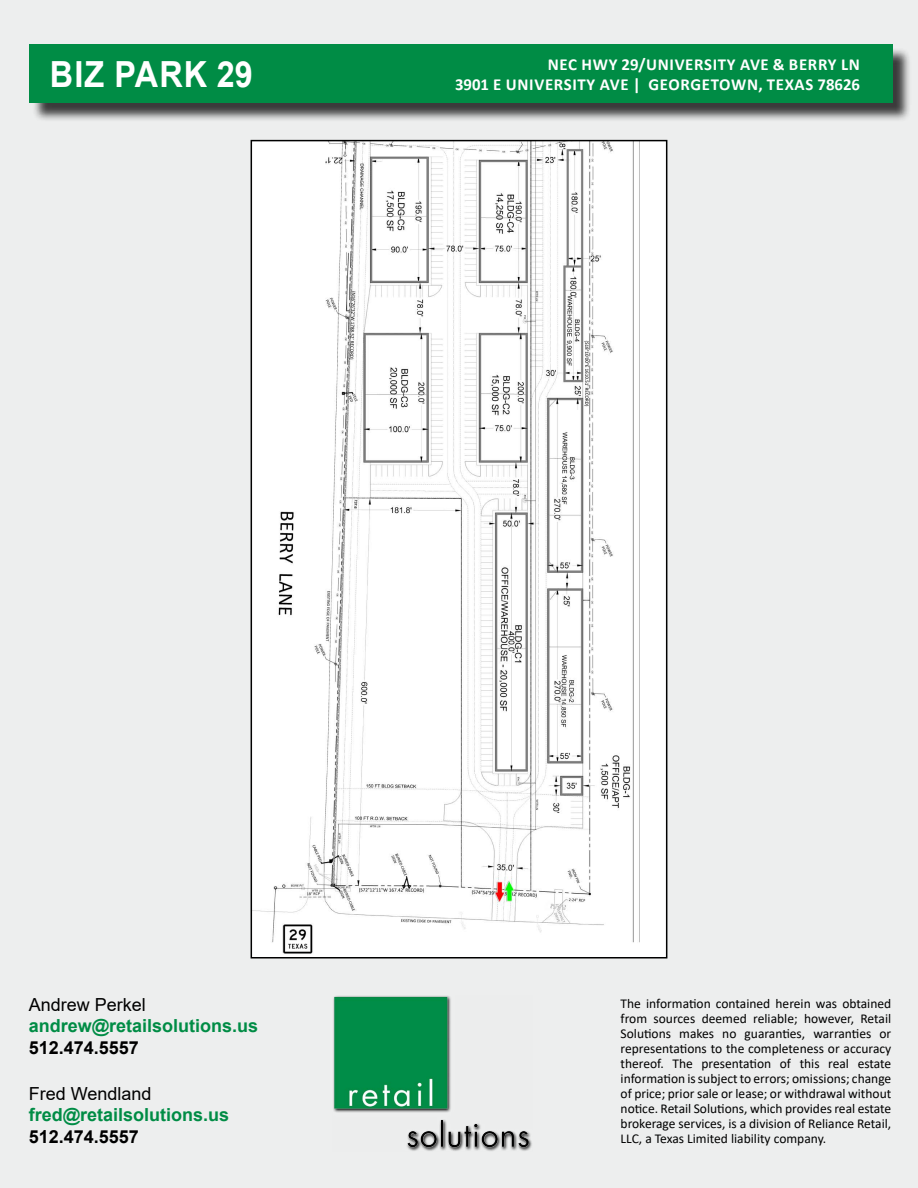
<style>
.page{position:relative;width:918px;height:1188px;background:#edeeee}
.page>*{position:absolute;margin:0;border:0;box-sizing:border-box;transform-origin:0 0}
.t1{font:700 36px "Arial";letter-spacing:.035em;color:#fff;scale:.9 1}
.t2{font:700 18px "Arial";color:#008c45}
.t3{font:18px "Arial";color:#000}
.t4{font:700 18px "Arial";color:#000}
.t5{font:700 16.8px/20.2px "Calibri";letter-spacing:.04em;color:#fff;text-align:right}
.t6{font:13.5px/15px "Calibri";color:#000;text-align:justify}
</style>
<div class="page">
<svg style="left:639px;top:143px;width:25px;height:812px;background:#f2f2f2"></svg>
<img style="left:254px;top:143px;width:385px;height:812px">
<div style="left:251px;top:140px;width:416px;height:818px;border:2px solid #000"></div>
<div style="left:32px;top:47px;width:880px;height:75px;background:#000;opacity:.75"></div>
<div style="left:30px;top:45px;width:863px;height:58px;background:#008c45"></div>
<img style="left:333px;top:996px;width:199px;height:155px">
<h1 class="t1" style="left:50px;top:49px;width:227px">BIZ PARK 29</h1>
<p class="t5" style="left:455px;top:54px;width:407px">NEC HWY 29/UNIVERSITY AVE &amp; BERRY LN<br>3901 E UNIVERSITY AVE | GEORGETOWN, TEXAS 78626</p>
<h2 class="t3" style="left:29px;top:992px;width:119px">Andrew Perkel</h2>
<h2 class="t2" style="left:29px;top:1013px;width:231px">andrew@retailsolutions.us</h2>
<h2 class="t4" style="left:29px;top:1035px;width:112px">512.474.5557</h2>
<h2 class="t3" style="left:29px;top:1081px;width:124px">Fred Wendland</h2>
<h2 class="t2" style="left:29px;top:1102px;width:202px">fred@retailsolutions.us</h2>
<h2 class="t4" style="left:29px;top:1124px;width:112px">512.474.5557</h2>
<p class="t6" style="left:621px;top:995px;width:272px">The information contained herein was obtained from sources deemed reliable; however, Retail Solutions makes no guaranties, warranties or representations to the completeness or accuracy thereof. The presentation of this real estate information is subject to errors; omissions; change of price; prior sale or lease; or withdrawal without notice. Retail Solutions, which provides real estate brokerage services, is a division of Reliance Retail, LLC, a Texas Limited liability company.</p>
</div>
